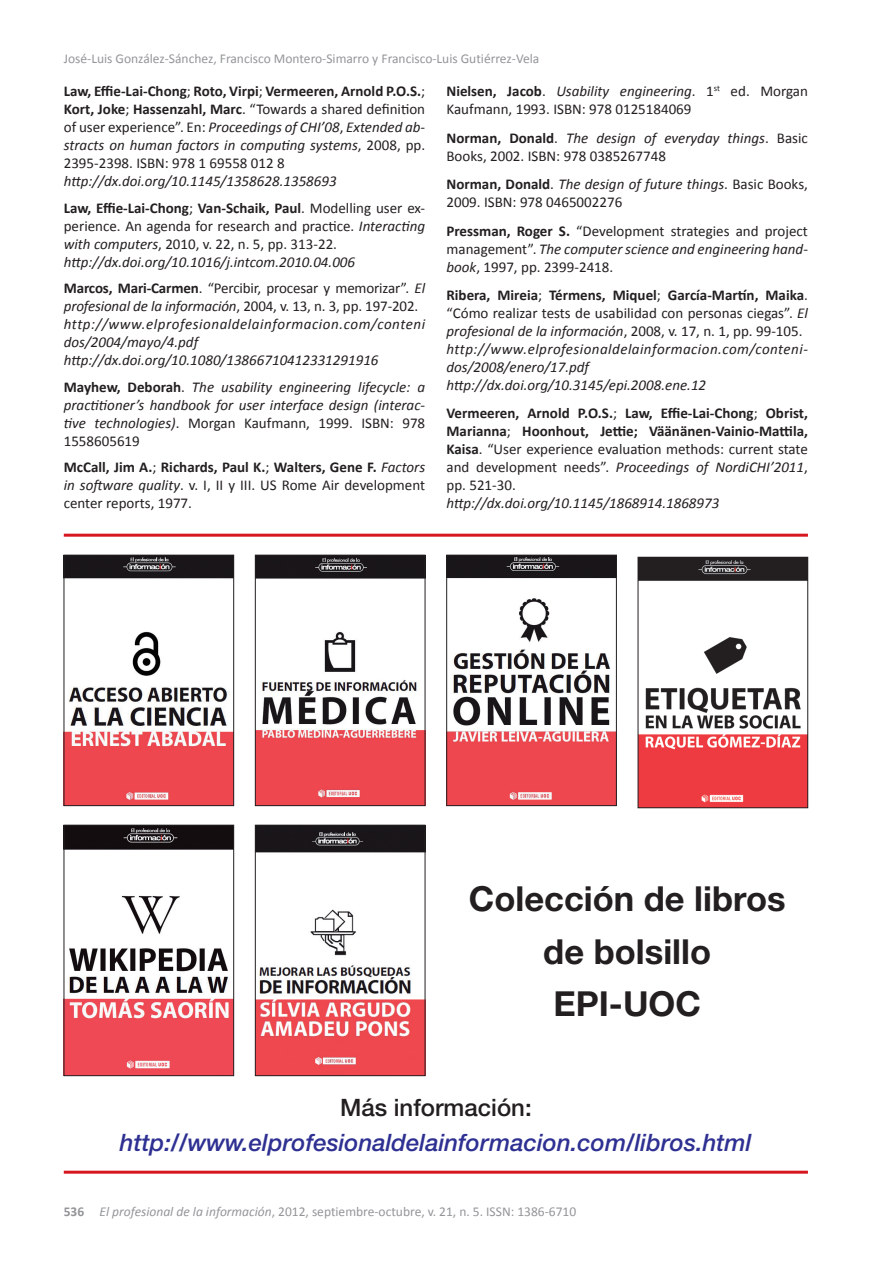
<style>
.page{position:relative;width:893px;height:1263px;background:#fff}
.page>*{position:absolute;margin:0;border:0;box-sizing:border-box;transform-origin:0 0}
.t1{font:700 34.5px/52.5px "Helvetica Neue";color:#231f20;text-align:center}
.t2{font:italic 500 24px "Helvetica Neue";color:#2e3092}
.t3{font:500 24px "Helvetica Neue";color:#231f20}
.t4{font:italic 15px/18px "Calibri";color:#231f20}
.t5{font:15px/18px "Calibri";color:#231f20;text-align:justify}
.t6{font:700 15px/18px "Calibri";color:#231f20;text-align:justify}
.t7{font:13.5px "Calibri";color:#939598}
.s1{font-weight:700}
.s2{font-style:italic}
.s3{font-weight:700;font-style:normal}
.s4{font-style:normal}
.s5{font-weight:400}
.s6{font-weight:400;font-style:italic}
</style>
<div class="page">
<hr style="left:64px;top:534px;width:744px;height:3px;background:#d7171f">
<img style="left:66px;top:557px;width:166px;height:247px">
<div style="left:64px;top:555px;width:170px;height:251px;border:1px solid #231f20"></div>
<img style="left:257px;top:557px;width:166px;height:247px">
<div style="left:255px;top:555px;width:170px;height:251px;border:1px solid #231f20"></div>
<img style="left:448px;top:557px;width:167px;height:247px">
<div style="left:446px;top:555px;width:171px;height:251px;border:1px solid #231f20"></div>
<hr style="left:64px;top:1171px;width:744px;height:3px;background:#d7171f">
<img style="left:640px;top:559px;width:166px;height:247px">
<div style="left:638px;top:557px;width:170px;height:251px;border:1px solid #231f20"></div>
<img style="left:66px;top:827px;width:166px;height:247px">
<div style="left:64px;top:825px;width:170px;height:251px;border:1px solid #231f20"></div>
<img style="left:257px;top:827px;width:166px;height:247px">
<div style="left:255px;top:825px;width:170px;height:251px;border:1px solid #231f20"></div>
<p class="t7" style="left:64px;top:50px;width:477px">José-Luis González-Sánchez, Francisco Montero-Simarro y Francisco-Luis Gutiérrez-Vela</p>
<p class="t5" style="left:64px;top:82px;width:363px"><span class="s1">Law, Effie-Lai-Chong</span>; <span class="s1">Roto, Virpi</span>; <span class="s1">Vermeeren, Arnold P.O.S.</span>; <span class="s1">Kort, Joke</span>; <span class="s1">Hassenzahl, Marc</span>. “Towards a shared definition of user experience”. En: <span class="s2">Proceedings of CHI’08</span>, <span class="s2">Extended ab&shy;stracts on human factors in computing systems</span>, 2008, pp.<br>2395-2398. ISBN: 978 1 69558 012 8</p>
<p class="t4" style="left:64px;top:167px;width:363px;line-height:26.5px">http://dx.doi.org/10.1145/1358628.1358693<br><span class="s3">Law, Effie-Lai-Chong</span><span class="s4">;</span> <span class="s3">Van-Schaik, Paul</span><span class="s4">. Modelling user ex-</span></p>
<p class="t4" style="left:64px;top:216px;width:363px"><span class="s4">perience. An agenda for research and practice.</span> Interacting with computers<span class="s4">, 2010, v. 22, n. 5, pp. 313-22. </span>http://dx.doi.org/10.1016/j.intcom.2010.04.006</p>
<p class="t4" style="left:64px;top:279px;width:363px"><span class="s3">Marcos, Mari-Carmen</span><span class="s4">. “Percibir, procesar y memorizar”.</span> El profesional de la información<span class="s4">, 2004, v. 13, n. 3, pp. 197-202. </span>http://www.elprofesionaldelainformacion.com/conteni dos/2004/mayo/4.pdf http://dx.doi.org/10.1080/13866710412331291916</p>
<p class="t4" style="left:64px;top:377px;width:363px;text-align:justify"><span class="s3">Mayhew, Deborah</span><span class="s4">.</span> The usability engineering lifecycle: a practitioner’s handbook for user interface design (interac&shy;tive technologies)<span class="s4">. Morgan Kaufmann, 1999. ISBN: 978<br>1558605619</span></p>
<p class="t5" style="left:64px;top:458px;width:363px"><span class="s1">McCall, Jim A.</span>; <span class="s1">Richards, Paul K.</span>; <span class="s1">Walters, Gene F.</span> <span class="s2">Factors in software quality</span>. v. I, II y III. US Rome Air development center reports, 1977.</p>
<p class="t5" style="left:446px;top:82px;width:363px"><span class="s1">Nielsen, Jacob</span>. <span class="s2">Usability engineering</span>. 1<sup>st</sup> ed. Morgan<br>Kaufmann, 1993. ISBN: 978 0125184069</p>
<p class="t5" style="left:446px;top:129px;width:363px"><span class="s1">Norman, Donald</span>. <span class="s2">The design of everyday things</span>. Basic<br>Books, 2002. ISBN: 978 0385267748</p>
<p class="t5" style="left:446px;top:175px;width:363px"><span class="s1">Norman, Donald</span>. <span class="s2">The design of future things</span>. Basic Books,<br>2009. ISBN: 978 0465002276</p>
<p class="t5" style="left:446px;top:222px;width:363px"><span class="s1">Pressman, Roger S.</span> “Development strategies and project management”. <span class="s2">The computer science and engineering hand&shy;book</span>, 1997, pp. 2399-2418.</p>
<p class="t4" style="left:446px;top:285px;width:363px"><span class="s3">Ribera, Mireia</span><span class="s4">;</span> <span class="s3">Térmens, Miquel</span><span class="s4">;</span> <span class="s3">García-Martín, Maika</span><span class="s4">. “Cómo realizar tests de usabilidad con personas ciegas”.</span> El profesional de la información<span class="s4">, 2008, v. 17, n. 1, pp. 99-105. </span>http://www.elprofesionaldelainformacion.com/conteni&shy;dos/2008/enero/17.pdf http://dx.doi.org/10.3145/epi.2008.ene.12</p>
<p class="t6" style="left:446px;top:404px;width:363px">Vermeeren, Arnold P.O.S.<span class="s5">;</span> Law, Effie-Lai-Chong<span class="s5">;</span> Obrist, Marianna<span class="s5">;</span> Hoonhout, Jettie; Väänänen-Vainio-Mattila, Kaisa<span class="s5">. “User experience evaluation methods: current state and development needs”.</span> <span class="s6">Proceedings of NordiCHI’2011</span><span class="s5">, pp. 521-30.</span></p>
<p class="t4" style="left:446px;top:494px;width:274px">http://dx.doi.org/10.1145/1868914.1868973</p>
<h1 class="t1" style="left:469px;top:872px;width:318px">Colección de libros de bolsillo<br>EPI-UOC</h1>
<h2 class="t3" style="left:340px;top:1093px;width:193px">Más información:</h2>
<h2 class="t2" style="left:120px;top:1128px;width:633px">http://www.elprofesionaldelainformacion.com/libros.html</h2>
<p class="t7" style="left:64px;top:1203px;width:514px"><span class="s1">536</span> <span class="s2">El profesional de la información</span>, 2012, septiembre-octubre, v. 21, n. 5. ISSN: 1386-6710</p>
</div>
